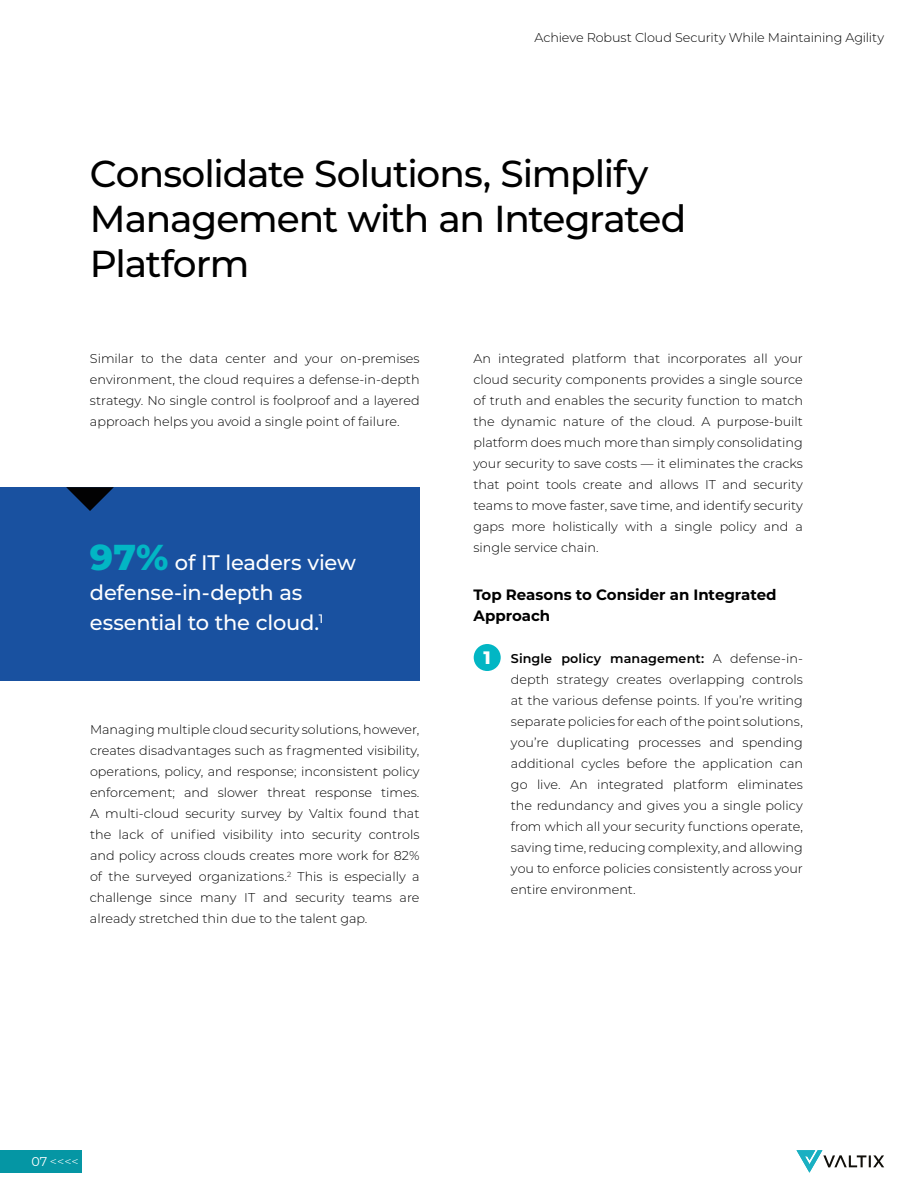
<style>
.page{position:relative;width:918px;height:1188px;background:#fff}
.page>*{position:absolute;margin:0;border:0;box-sizing:border-box;transform-origin:0 0}
.t1{font:500 37.5px/45px "Montserrat";letter-spacing:-.03em;color:#000}
.t2{font:500 21px/30px "Montserrat";letter-spacing:-.01em;color:#fff}
.t3{font:800 18px "Montserrat";color:#fff}
.t4{font:700 15px/21px "Montserrat";color:#000}
.t5{font:300 12.75px/21px "Montserrat";color:#000;text-align:justify}
.t6{font:300 12.75px "Montserrat";color:#fff}
.s1{font-weight:800;font-size:36px;color:#02b6c4}
.s2{font-weight:600}
.s3{font-weight:400}
</style>
<div class="page">
<div style="left:0;top:487px;width:420px;height:194px;background:#1951a0"></div>
<svg style="left:66px;top:487px;width:48px;height:24px"></svg>
<div style="left:474px;top:644px;width:27px;height:27px;background:#02b6c4;border-radius:50%"></div>
<div style="left:0;top:1150px;width:82px;height:23px;background:#0596a4"></div>
<svg style="left:797px;top:1150px;width:87px;height:23px"></svg>
<p class="t5" style="left:535px;top:27px;width:351px">Achieve Robust Cloud Security While Maintaining Agility</p>
<h1 class="t1" style="left:90px;top:150px;width:598px">Consolidate Solutions, Simplify<br>Management with an Integrated<br>Platform</h1>
<p class="t5" style="left:90px;top:348px;width:331px">Similar to the data center and your on-premises environment, the cloud requires a defense-in-depth strategy. No single control is foolproof and a layered approach helps you avoid a single point of failure.</p>
<h2 class="t2" style="left:90px;top:547px;width:267px"><span class="s1">97%</span> of IT leaders view defense-in-depth as essential to the cloud.<sup>1</sup></h2>
<p class="t5" style="left:90px;top:718px;width:331px">Managing multiple cloud security solutions, however, creates disadvantages such as fragmented visibility, operations, policy, and response; inconsistent policy enforcement; and slower threat response times.<br>A multi-cloud security survey by Valtix found that the lack of unified visibility into security controls and policy across clouds creates more work for 82% of the surveyed organizations.<sup>2</sup> This is especially a challenge since many IT and security teams are already stretched thin due to the talent gap.</p>
<p class="t5" style="left:473px;top:348px;width:331px">An integrated platform that incorporates all your cloud security components provides a single source of truth and enables the security function to match the dynamic nature of the cloud. A purpose-built platform does much more than simply consolidating your security to save costs — it eliminates the cracks that point tools create and allows IT and security teams to move faster, save time, and identify security gaps more holistically with a single policy and a single service chain.</p>
<p class="t4" style="left:473px;top:584px;width:305px">Top Reasons to Consider an Integrated<br>Approach</p>
<p class="t5" style="left:511px;top:647px;width:293px"><span class="s2">Single policy management:</span> A defense-in&shy;depth strategy creates overlapping controls at the various defense points. If you’re writing separate policies for each of the point solutions, you’re duplicating processes and spending additional cycles before the application can go live. An integrated platform eliminates the redundancy and gives you a single policy from which all your security functions operate, saving time, reducing complexity, and allowing you to enforce policies consistently across your entire environment.</p>
<h3 class="t3" style="left:484px;top:644px;width:9px">1</h3>
<p class="t6" style="left:31px;top:1153px;width:49px"><span class="s3">07</span> &lt;&lt;&lt;&lt;</p>
</div>
